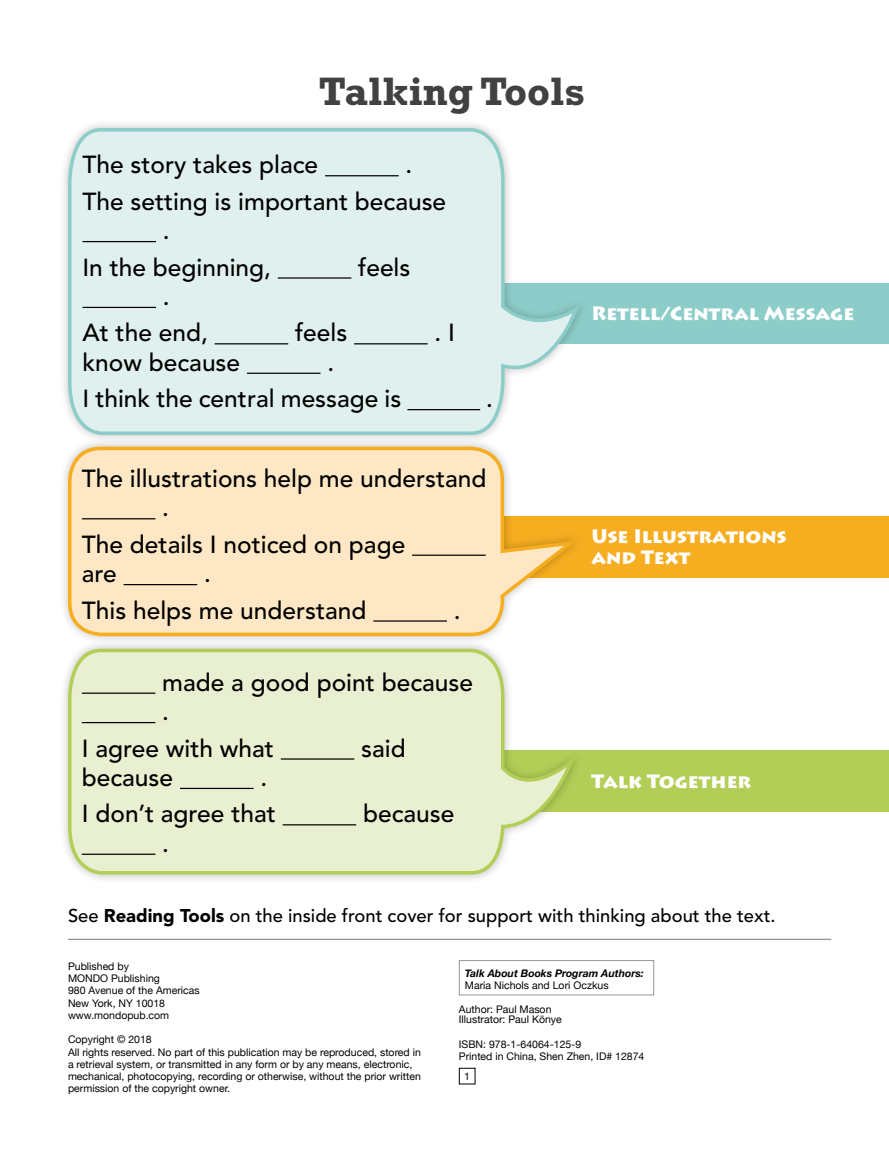
<style>
.page{position:relative;width:889px;height:1150px;background:#fff}
.page>*{position:absolute;margin:0;border:0;box-sizing:border-box;transform-origin:0 0}
.t1{font:700 40.25px "Rockwell";color:#414042}
.t2{font:500 24.5px/36.4px "Avenir";color:#000}
.t3{font:900 19.25px/21px "Lithos Pro";color:#fff}
.t4{font:500 18.38px "Avenir";color:#000}
.t5{font:10.5px/12.2px "Helvetica Neue";color:#000}
.t6{font:italic 700 10.5px "Helvetica Neue";color:#000}
.s1{font-weight:900}
</style>
<div class="page">
<div style="left:493px;top:283px;width:395px;height:61px;background:#8dcdc9"></div>
<div style="left:493px;top:516px;width:395px;height:61px;background:#f6ad20"></div>
<div style="left:493px;top:750px;width:395px;height:61px;background:#b3ce56"></div>
<div style="left:58px;top:118px;width:529px;height:326px;background:#000;opacity:.25"></div>
<svg style="left:66px;top:126px;width:513px;height:311px;background:#dfefed"></svg>
<div style="left:58px;top:437px;width:525px;height:208px;background:#000;opacity:.25"></div>
<svg style="left:66px;top:445px;width:516px;height:193px;background:#fbe4be"></svg>
<div style="left:58px;top:639px;width:524px;height:245px;background:#000;opacity:.25"></div>
<svg style="left:66px;top:647px;width:508px;height:229px;background:#e7edce"></svg>
<hr style="left:325px;top:175px;width:73px;height:1px;background:#000">
<hr style="left:82px;top:241px;width:74px;height:1px;background:#000">
<hr style="left:278px;top:277px;width:73px;height:2px;background:#000">
<hr style="left:82px;top:307px;width:74px;height:1px;background:#000">
<hr style="left:214px;top:343px;width:74px;height:1px;background:#000">
<hr style="left:354px;top:343px;width:73px;height:1px;background:#000">
<hr style="left:247px;top:372px;width:73px;height:2px;background:#000">
<hr style="left:407px;top:409px;width:73px;height:1px;background:#000">
<hr style="left:82px;top:518px;width:73px;height:1px;background:#000">
<hr style="left:412px;top:554px;width:73px;height:2px;background:#000">
<hr style="left:124px;top:584px;width:73px;height:1px;background:#000">
<hr style="left:373px;top:620px;width:74px;height:1px;background:#000">
<hr style="left:82px;top:692px;width:73px;height:2px;background:#000">
<hr style="left:82px;top:722px;width:73px;height:1px;background:#000">
<hr style="left:281px;top:758px;width:73px;height:1px;background:#000">
<hr style="left:180px;top:787px;width:73px;height:2px;background:#000">
<hr style="left:282px;top:824px;width:74px;height:1px;background:#000">
<hr style="left:82px;top:853px;width:73px;height:2px;background:#000">
<hr style="left:68px;top:938px;width:762px;height:2px;background:#939598">
<div style="left:458px;top:960px;width:196px;height:35px;border:1px solid #939598"></div>
<h1 class="t1" style="left:319px;top:68px;width:267px">Talking Tools</h1>
<h2 class="t2" style="left:82px;top:147px;width:237px">The story takes place</h2>
<h2 class="t2" style="left:82px;top:147px;width:365px;text-indent:323px">.<br>The setting is important because</h2>
<h2 class="t2" style="left:82px;top:213px;width:190px;text-indent:80px">.<br>In the beginning,</h2>
<h2 class="t2" style="left:358px;top:249px;width:54px">feels</h2>
<h2 class="t2" style="left:82px;top:279px;width:127px;text-indent:80px">.<br>At the end,</h2>
<h2 class="t2" style="left:295px;top:315px;width:54px">feels</h2>
<h2 class="t2" style="left:434px;top:315px;width:22px">. I</h2>
<h2 class="t2" style="left:82px;top:345px;width:159px">know because</h2>
<h2 class="t2" style="left:82px;top:345px;width:320px;text-indent:245px">.<br>I think the central message is</h2>
<h2 class="t2" style="left:486px;top:381px;width:8px">.</h2>
<h2 class="t2" style="left:162px;top:464px;width:325px;line-height:29.4px;text-indent:-80px">The illustrations help me understand .</h2>
<h2 class="t2" style="left:82px;top:530px;width:325px;line-height:29.4px">The details I noticed on page are</h2>
<h2 class="t2" style="left:82px;top:556px;width:286px;text-indent:122px">.<br>This helps me understand</h2>
<h2 class="t2" style="left:453px;top:592px;width:8px">.</h2>
<h2 class="t2" style="left:162px;top:668px;width:312px;line-height:29.4px">made a good point because .</h2>
<h2 class="t2" style="left:82px;top:730px;width:193px">I agree with what</h2>
<h2 class="t2" style="left:361px;top:730px;width:46px">said</h2>
<h2 class="t2" style="left:82px;top:760px;width:93px">because</h2>
<h2 class="t2" style="left:82px;top:760px;width:195px;text-indent:178px">.<br>I don’t agree that</h2>
<h2 class="t2" style="left:363px;top:796px;width:93px">because</h2>
<h2 class="t2" style="left:162px;top:825px;width:8px">.</h2>
<h3 class="t3" style="left:591px;top:303px;width:264px">Retell/Central Message</h3>
<h3 class="t3" style="left:591px;top:526px;width:196px">Use Illustrations and Text</h3>
<h3 class="t3" style="left:591px;top:771px;width:161px">Talk Together</h3>
<h3 class="t4" style="left:68px;top:904px;width:708px">See <span class="s1">Reading Tools</span> on the inside front cover for support with thinking about the text.</h3>
<p class="t5" style="left:68px;top:960px;width:133px">Published by<br>MONDO Publishing<br>980 Avenue of the Americas<br>New York, NY 10018 www.mondopub.com</p>
<p class="t5" style="left:68px;top:1034px;width:354px">Copyright © 2018<br>All rights reserved. No part of this publication may be reproduced, stored in a retrieval system, or transmitted in any form or by any means, electronic, mechanical, photocopying, recording or otherwise, without the prior written permission of the copyright owner.</p>
<p class="t6" style="left:465px;top:964px;width:180px">Talk About Books Program Authors:</p>
<p class="t5" style="left:465px;top:979px;width:145px">Maria Nichols and Lori Oczkus</p>
<p class="t5" style="left:458px;top:1004px;width:104px;line-height:10.5px">Author: Paul Mason<br>Illustrator: Paul Könye</p>
<p class="t5" style="left:458px;top:1038px;width:187px">ISBN: 978-1-64064-125-9<br>Printed in China, Shen Zhen, ID# 12874</p>
<p class="t5" style="left:464px;top:1070px;width:7px">1</p>
</div>
